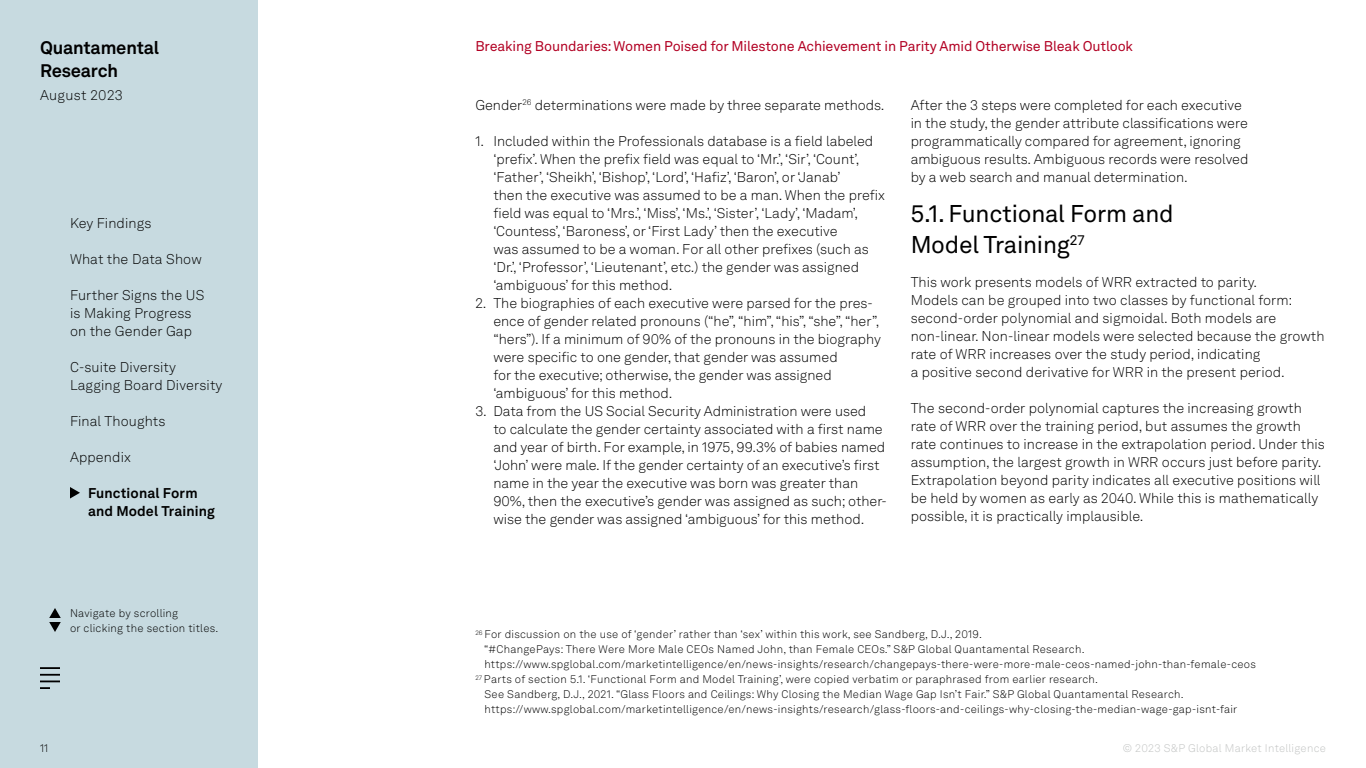
<style>
.page{position:relative;width:1366px;height:768px;background:#fff}
.page>*{position:absolute;margin:0;border:0;box-sizing:border-box;transform-origin:0 0}
.Chapter_titles{font:24px/31px "Akkurat LL";letter-spacing:-.01em;color:#000}
.t1{font:700 18px/23px "Akkurat LL";letter-spacing:-.01em;color:#000}
.Body{font:300 14px/18px "Akkurat LL";color:#000}
.t2{font:14px "Akkurat LL";letter-spacing:-.01em;color:#b20023}
.t3{font:700 14px "Akkurat LL";letter-spacing:.01em;color:#000}
.Body-2{font:300 14px "Akkurat LL";letter-spacing:.025em;color:#000}
.Footnotes{font:300 11px/15px "Akkurat LL";letter-spacing:.025em;color:#000}
.t4{font:300 11px "Akkurat LL";letter-spacing:.025em;color:#c2c4c3}
</style>
<div class="page">
<div style="left:0;top:0;width:258px;height:768px;background:#c7dae0"></div>
<svg style="left:49px;top:608px;width:12px;height:24px"></svg>
<hr style="left:40px;top:667px;width:20px;height:2px;background:#000">
<hr style="left:40px;top:674px;width:20px;height:2px;background:#000">
<svg style="left:40px;top:681px;width:20px;height:8px"></svg>
<svg style="left:70px;top:487px;width:10px;height:12px"></svg>
<p class="t1" style="left:40px;top:35px;width:121px">Quantamental<br>Research</p>
<p class="Body-2" style="left:40px;top:85px;width:84px">August 2023</p>
<p class="Body" style="left:70px;top:213px;width:83px">Key Findings</p>
<p class="Body" style="left:70px;top:249px;width:133px">What the Data Show</p>
<p class="Body" style="left:70px;top:285px;width:136px">Further Signs the US</p>
<p class="Body" style="left:70px;top:303px;width:123px">is Making Progress</p>
<p class="Body" style="left:70px;top:321px;width:124px">on the Gender Gap</p>
<p class="Body" style="left:70px;top:357px;width:108px">C-suite Diversity</p>
<p class="Body" style="left:70px;top:375px;width:154px">Lagging Board Diversity</p>
<p class="Body" style="left:70px;top:411px;width:97px">Final Thoughts</p>
<p class="Body" style="left:70px;top:447px;width:62px">Appendix</p>
<p class="t3" style="left:88px;top:482px;width:111px">Functional Form</p>
<p class="t3" style="left:88px;top:500px;width:129px">and Model Training</p>
<p class="Footnotes" style="left:70px;top:605px;width:150px">Navigate by scrolling<br>or clicking the section titles.</p>
<p class="Footnotes" style="left:40px;top:741px;width:10px">11</p>
<p class="t2" style="left:475px;top:35px;width:659px">Breaking Boundaries: Women Poised for Milestone Achievement in Parity Amid Otherwise Bleak Outlook</p>
<p class="Body" style="left:475px;top:95px;width:411px">Gender<sup>26</sup> determinations were made by three separate methods.</p>
<p class="Body" style="left:493px;top:131px;width:393px;text-indent:-18px">1. Included within the Professionals database is a field labeled ‘prefix’. When the prefix field was equal to ‘Mr.’, ‘Sir’, ‘Count’, ‘Father’, ‘Sheikh’, ‘Bishop’, ‘Lord’, ‘Hafiz’, ‘Baron’, or ‘Janab’<br>then the executive was assumed to be a man. When the prefix field was equal to ‘Mrs.’, ‘Miss’, ‘Ms.’, ‘Sister’, ‘Lady’, ‘Madam’, ‘Countess’, ‘Baroness’, or ‘First Lady’ then the executive<br>was assumed to be a woman. For all other prefixes (such as ‘Dr.’, ‘Professor’, ‘Lieutenant’, etc.) the gender was assigned ‘ambiguous’ for this method.</p>
<p class="Body" style="left:493px;top:293px;width:389px;text-indent:-18px">2. The biographies of each executive were parsed for the pres&shy;ence of gender related pronouns (“he”, “him”, “his”, “she”, “her”, “hers”). If a minimum of 90% of the pronouns in the biography were specific to one gender, that gender was assumed<br>for the executive; otherwise, the gender was assigned ‘ambiguous’ for this method.</p>
<p class="Body" style="left:493px;top:401px;width:395px;text-indent:-18px">3. Data from the US Social Security Administration were used<br>to calculate the gender certainty associated with a first name and year of birth. For example, in 1975, 99.3% of babies named ‘John’ were male. If the gender certainty of an executive’s first name in the year the executive was born was greater than 90%, then the executive’s gender was assigned as such; other&shy;wise the gender was assigned ‘ambiguous’ for this method.</p>
<p class="Body" style="left:911px;top:95px;width:339px">After the 3 steps were completed for each executive in the study, the gender attribute classifications were programmatically compared for agreement, ignoring ambiguous results. Ambiguous records were resolved by a web search and manual determination.</p>
<p class="Chapter_titles" style="left:911px;top:197px;width:265px">5.1. Functional Form and<br>Model Training<sup>27</sup></p>
<p class="Body" style="left:911px;top:272px;width:383px">This work presents models of WRR extracted to parity.<br>Models can be grouped into two classes by functional form:</p>
<p class="Body" style="left:911px;top:308px;width:415px">second-order polynomial and sigmoidal. Both models are non-linear. Non-linear models were selected because the growth rate of WRR increases over the study period, indicating<br>a positive second derivative for WRR in the present period.</p>
<p class="Body" style="left:911px;top:398px;width:416px">The second-order polynomial captures the increasing growth rate of WRR over the training period, but assumes the growth rate continues to increase in the extrapolation period. Under this assumption, the largest growth in WRR occurs just before parity.<br>Extrapolation beyond parity indicates all executive positions will be held by women as early as 2040. While this is mathematically possible, it is practically implausible.</p>
<p class="Footnotes" style="left:484px;top:627px;width:773px;text-indent:-9px"><sup>26</sup> For discussion on the use of ‘gender’ rather than ‘sex’ within this work, see Sandberg, D.J., 2019.<br>“#ChangePays: There Were More Male CEOs Named John, than Female CEOs.” S&amp;P Global Quantamental Research. https://www.spglobal.com/marketintelligence/en/news-insights/research/changepays-there-were-more-male-ceos-named-john-than-female-ceos</p>
<p class="Footnotes" style="left:485px;top:672px;width:754px;text-indent:-9px"><sup>27</sup> Parts of section 5.1. ‘Functional Form and Model Training’, were copied verbatim or paraphrased from earlier research.<br>See Sandberg, D.J., 2021. “Glass Floors and Ceilings: Why Closing the Median Wage Gap Isn’t Fair.” S&amp;P Global Quantamental Research. https://www.spglobal.com/marketintelligence/en/news-insights/research/glass-floors-and-ceilings-why-closing-the-median-wage-gap-isnt-fair</p>
<p class="t4" style="left:1123px;top:741px;width:205px">© 2023 S&amp;P Global Market Intelligence</p>
</div>
